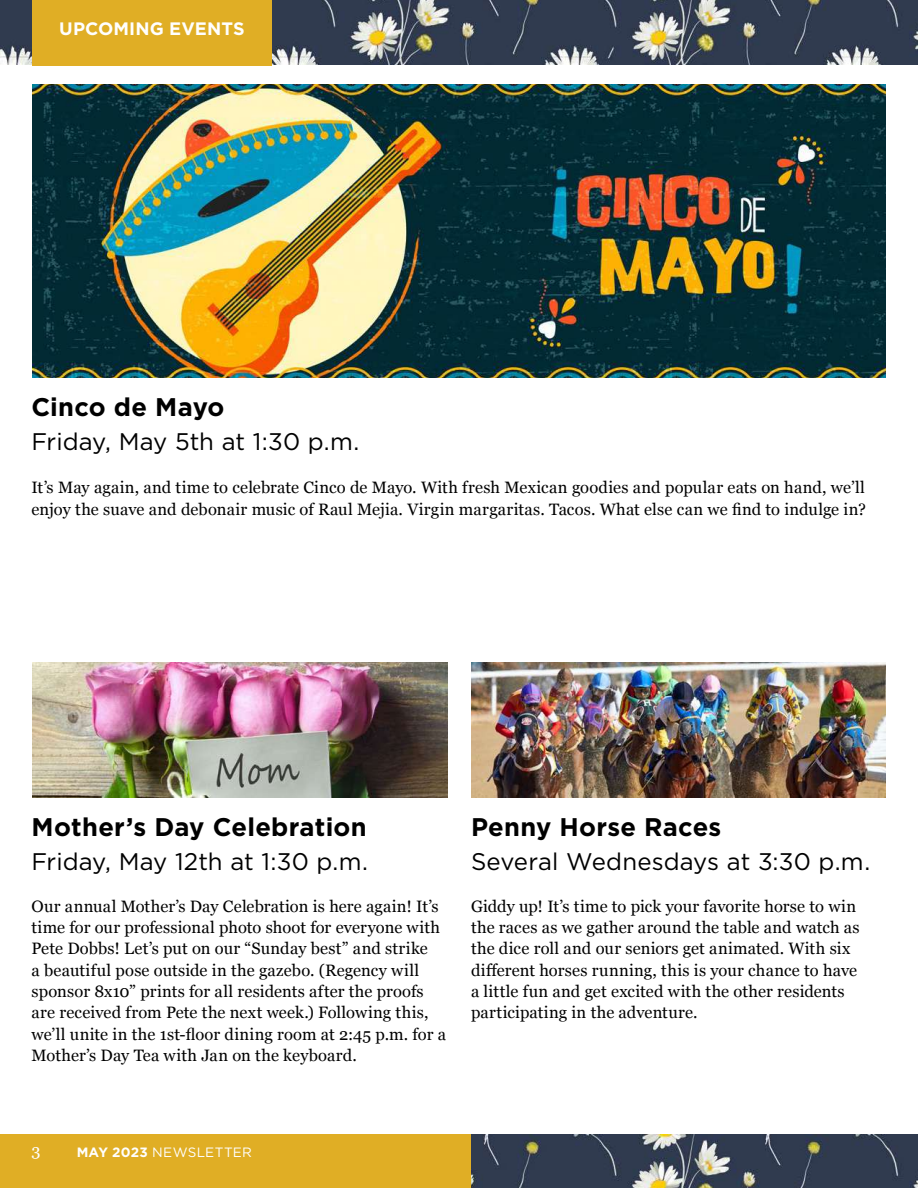
<style>
.page{position:relative;width:918px;height:1188px;background:#fff}
.page>*{position:absolute;margin:0;border:0;box-sizing:border-box;transform-origin:0 0}
.t1{font:700 25.5px "Gotham";letter-spacing:.01em;color:#000}
.t2{font:24px "Gotham";color:#000}
.t3{font:700 18px "Gotham";letter-spacing:.005em;color:#fff}
.t4{font:16.5px/21.3px "Georgia";letter-spacing:.01em;color:#000}
.t5{font:16.5px "Georgia";color:#fff}
.t6{font:13.5px "Gotham";letter-spacing:.025em;color:#fff}
.s1{font-weight:700}
</style>
<div class="page">
<img style="left:471px;top:1135px;width:446px;height:53px">
<div style="left:0;top:1135px;width:471px;height:53px;background:#e0ae25"></div>
<img style="left:0;top:0;width:918px;height:65px">
<svg style="left:917px;top:1134px;width:1px;height:54px"></svg>
<img style="left:32px;top:84px;width:854px;height:293px">
<img style="left:32px;top:662px;width:415px;height:135px">
<img style="left:471px;top:663px;width:415px;height:135px">
<div style="left:32px;top:0;width:240px;height:65px;background:#e0ae25"></div>
<p class="t3" style="left:59px;top:16px;width:187px">UPCOMING EVENTS</p>
<h1 class="t1" style="left:32px;top:391px;width:194px">Cinco de Mayo</h1>
<h2 class="t2" style="left:32px;top:426px;width:329px">Friday, May 5th at 1:30 p.m.</h2>
<p class="t4" style="left:32px;top:476px;width:836px">It’s May again, and time to celebrate Cinco de Mayo. With fresh Mexican goodies and popular eats on hand, we’ll enjoy the suave and debonair music of Raul Mejia. Virgin margaritas. Tacos. What else can we find to indulge in?</p>
<h1 class="t1" style="left:32px;top:810px;width:337px">Mother’s Day Celebration</h1>
<h2 class="t2" style="left:32px;top:846px;width:338px">Friday, May 12th at 1:30 p.m.</h2>
<p class="t4" style="left:32px;top:895px;width:416px">Our annual Mother’s Day Celebration is here again! It’s time for our professional photo shoot for everyone with Pete Dobbs! Let’s put on our “Sunday best” and strike<br>a beautiful pose outside in the gazebo. (Regency will sponsor 8x10” prints for all residents after the proofs are received from Pete the next week.) Following this, we’ll unite in the 1st-floor dining room at 2:45 p.m. for a Mother’s Day Tea with Jan on the keyboard.</p>
<h1 class="t1" style="left:471px;top:810px;width:252px">Penny Horse Races</h1>
<h2 class="t2" style="left:471px;top:846px;width:401px">Several Wednesdays at 3:30 p.m.</h2>
<p class="t4" style="left:471px;top:895px;width:390px">Giddy up! It’s time to pick your favorite horse to win the races as we gather around the table and watch as the dice roll and our seniors get animated. With six different horses running, this is your chance to have a little fun and get excited with the other residents participating in the adventure.</p>
<p class="t5" style="left:32px;top:1138px;width:11px">3</p>
<p class="t6" style="left:77px;top:1143px;width:177px"><span class="s1">MAY 2023</span> NEWSLETTER</p>
</div>
